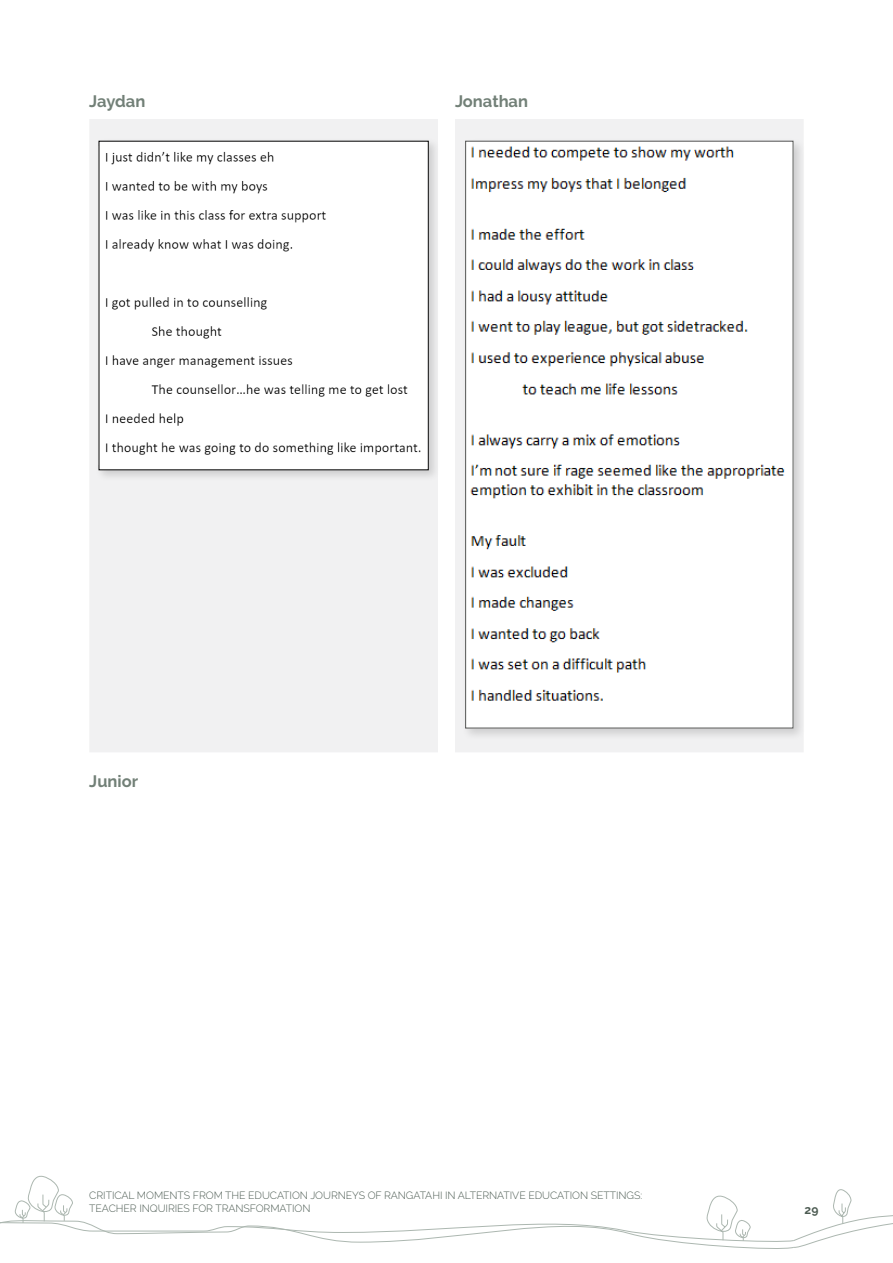
<style>
.page{position:relative;width:893px;height:1263px;background:#fff}
.page>*{position:absolute;margin:0;border:0;box-sizing:border-box;transform-origin:0 0}
.t1{font:700 16.5px "Raleway";color:#728077}
.t2{font:700 12px "Raleway";color:#4c5b52}
.t3{font:300 10.5px/12.6px "Raleway";letter-spacing:-.005em;color:#4c5b52}
</style>
<div class="page">
<svg style="left:0;top:1175px;width:893px;height:74px"></svg>
<svg style="left:90px;top:119px;width:713px;height:633px;fill:#f1f1f2"></svg>
<div style="left:95px;top:137px;width:345px;height:345px;background:#000;opacity:.15"></div>
<img style="left:101px;top:146px;width:326px;height:319px">
<div style="left:461px;top:137px;width:345px;height:604px;background:#000;opacity:.15"></div>
<img style="left:467px;top:143px;width:324px;height:583px">
<h1 class="t1" style="left:89px;top:91px;width:58px">Jaydan</h1>
<h1 class="t1" style="left:455px;top:91px;width:75px">Jonathan</h1>
<h1 class="t1" style="left:89px;top:772px;width:50px">Junior</h1>
<p class="t3" style="left:89px;top:1189px;width:554px">CRITICAL MOMENTS FROM THE EDUCATION JOURNEYS OF RANGATAHI IN ALTERNATIVE EDUCATION SETTINGS:<br>TEACHER INQUIRIES FOR TRANSFORMATION</p>
<p class="t2" style="left:804px;top:1203px;width:15px">29</p>
</div>
